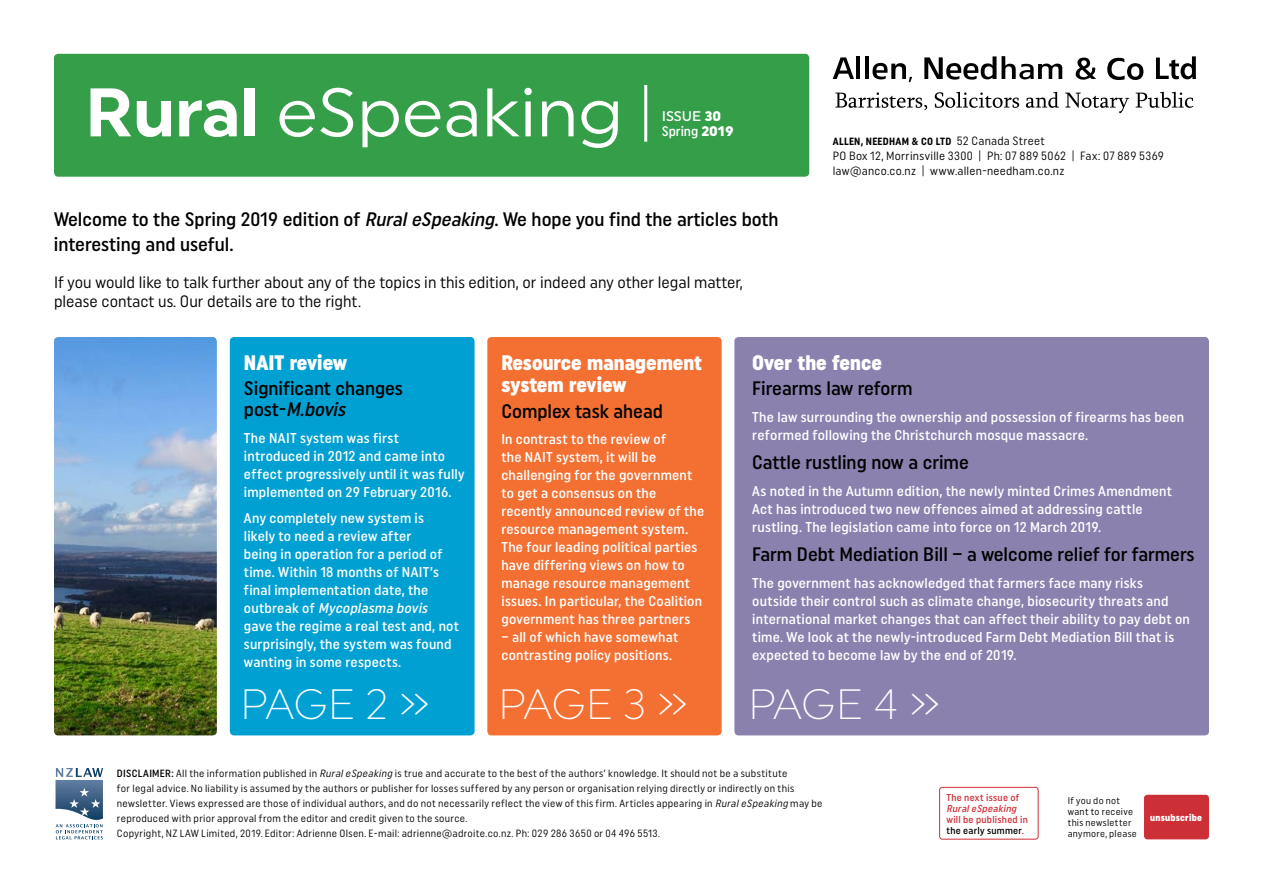
<style>
.page{position:relative;width:1263px;height:893px;background:#fff}
.page>*{position:absolute;margin:0;border:0;box-sizing:border-box;transform-origin:0 0}
.t1{font:68.55px "Uniform";color:#fff}
.t2{font:300 42.3px "Uniform";letter-spacing:-.02em;color:#fff}
.t3{font:900 21px/22.5px "Uniform Condensed";color:#fff}
.t4{font:500 19.5px/25.5px "Uniform Condensed";color:#000}
.t5{font:16.5px/19.5px "Uniform Condensed";color:#000}
.t6{font:500 14.25px/18px "Uniform Condensed";letter-spacing:.015em;color:#fff}
.t7{font:500 13.95px "Uniform Condensed";color:#fff}
.t8{font:500 13.95px "Uniform";color:#fff}
.t9{font:12px/15px "Uniform Condensed";letter-spacing:.02em;color:#000}
.t10{font:10.5px/15px "Uniform Condensed";letter-spacing:.025em;color:#000}
.t11{font:700 10.5px "Uniform Condensed";letter-spacing:.03em;color:#000}
.t12{font:500 10.05px/10.9px "Uniform Condensed";letter-spacing:.03em;color:#cd2f36}
.t13{font:italic 500 10.05px "Uniform Condensed";color:#cd2f36}
.t14{font:9.75px/11.1px "Uniform Condensed";letter-spacing:.03em;color:#000}
.t15{font:900 9.75px "Uniform Condensed";letter-spacing:.025em;color:#fff}
.s1{font-weight:700}
.s2{font-weight:900}
.s3{font-family:"Uniform";font-weight:900}
.s4{font-style:italic}
.s5{font-weight:400;font-size:12px}
.s6{font-weight:500}
.s7{color:#000}
</style>
<div class="page">
<img style="left:54px;top:337px;width:163px;height:398px">
<div style="left:1144px;top:795px;width:65px;height:44px;background:#cd2f36;border-radius:3px"></div>
<div style="left:734px;top:337px;width:475px;height:398px;background:#8a81af;border-radius:4px"></div>
<div style="left:487px;top:337px;width:235px;height:398px;background:#f37032;border-radius:4px"></div>
<div style="left:230px;top:337px;width:245px;height:398px;background:#00a0d2;border-radius:4px"></div>
<svg style="left:55px;top:768px;width:48px;height:71px"></svg>
<div style="left:939px;top:787px;width:99px;height:52px;border:1px solid #cd2f36;border-radius:3px"></div>
<div style="left:54px;top:54px;width:755px;height:123px;background:#349e49;border-radius:4px"></div>
<hr style="left:644px;top:85px;width:3px;height:57px;background:#fff">
<svg style="left:835px;top:92px;width:92px;height:18px"></svg>
<svg style="left:935px;top:92px;width:84px;height:16px"></svg>
<svg style="left:1026px;top:92px;width:33px;height:16px"></svg>
<svg style="left:1065px;top:93px;width:64px;height:20px"></svg>
<svg style="left:1136px;top:92px;width:57px;height:16px"></svg>
<svg style="left:833px;top:57px;width:21px;height:22px"></svg>
<hr style="left:857px;top:56px;width:3px;height:23px;background:#000">
<svg style="left:1076px;top:58px;width:20px;height:22px"></svg>
<svg style="left:1107px;top:58px;width:36px;height:22px"></svg>
<hr style="left:865px;top:56px;width:3px;height:23px;background:#000">
<svg style="left:924px;top:56px;width:138px;height:24px"></svg>
<svg style="left:872px;top:63px;width:40px;height:19px"></svg>
<svg style="left:1156px;top:56px;width:40px;height:23px"></svg>
<h1 class="t1" style="left:85px;top:71px;width:540px"><span class="s1">Rural</span> eSpeaking</h1>
<p class="t8" style="left:662px;top:108px;width:61px">ISSUE <span class="s2">30</span></p>
<p class="t7" style="left:662px;top:123px;width:73px">Spring <span class="s3">2019</span></p>
<h3 class="t4" style="left:54px;top:206px;width:726px">Welcome to the Spring 2019 edition of <span class="s4">RuraleSpeaking</span>. We hope you find the articles both interesting and useful.</h3>
<p class="t5" style="left:54px;top:272px;width:690px">If you would like to talk further about any of the topics in this edition, or indeed any other legal matter, please contact us. Our details are to the right.</p>
<p class="t11" style="left:833px;top:135px;width:214px">ALLEN, NEEDHAM &amp; CO LTD <span class="s5">52 Canada Street</span></p>
<p class="t9" style="left:833px;top:148px;width:333px">PO Box 12, Morrinsville 3300 | Ph: 07 889 5062 | Fax: 07 889 5369 law@anco.co.nz | www.allen-needham.co.nz</p>
<h3 class="t3" style="left:244px;top:351px;width:105px">NAIT review</h3>
<h3 class="t4" style="left:244px;top:377px;width:160px;line-height:21px">Significant changes p ost- <span class="s4">M.bovis</span></h3>
<p class="t6" style="left:244px;top:428px;width:222px">The NAIT system was first introduced in 2012 and came into effect progressively until it was fully implemented on 29 February 2016.</p>
<p class="t6" style="left:244px;top:509px;width:216px">Any completely new system is<br>likely to need a review after<br>being in operation for a period of time. Within 18 months of NAIT’s final implementation date, the<br>o u t b r e a k o f <span class="s4">Mycoplasma bovis </span>gave the regime a real test and, not surprisingly, the system was found wanting in some respects.</p>
<h3 class="t3" style="left:501px;top:351px;width:202px">Resource management system review</h3>
<h3 class="t4" style="left:501px;top:398px;width:163px">Complex task ahead</h3>
<p class="t6" style="left:501px;top:430px;width:204px">In contrast to the review of<br>the NAIT system, it will be challenging for the government to get a consensus on the recently announced review of the resource management system.<br>The four leading political parties have differing views on how to manage resource management issues. In particular, the Coalition government has three partners</p>
<p class="t6" style="left:501px;top:628px;width:178px">– all of which have somewhat contrasting policy positions.</p>
<h2 class="t2" style="left:240px;top:679px;width:191px">PAGE 2 »</h2>
<h2 class="t2" style="left:498px;top:679px;width:191px">PAGE 3 »</h2>
<h3 class="t3" style="left:752px;top:351px;width:131px">Over the fence</h3>
<h3 class="t4" style="left:752px;top:375px;width:162px">Firearms law reform</h3>
<p class="t6" style="left:752px;top:407px;width:433px">The law surrounding the ownership and possession of firearms has been reformed following the Christchurch mosque massacre.</p>
<h3 class="t4" style="left:752px;top:449px;width:218px">Cattle rustling now a crime</h3>
<p class="t6" style="left:752px;top:481px;width:421px">As noted in the Autumn edition, the newly minted Crimes Amendment<br>Act has introduced two new offences aimed at addressing cattle rustling. The legislation came into force on 12 March 2019.</p>
<h3 class="t4" style="left:752px;top:541px;width:444px">Farm Debt Mediation Bill – a welcome relief for farmers</h3>
<p class="t6" style="left:752px;top:573px;width:439px">The government has acknowledged that farmers face many risks outside their control such as climate change, biosecurity threats and international market changes that can affect their ability to pay debt on time. We look at the newly-introduced Farm Debt Mediation Bill that is expected to become law by the end of 2019.</p>
<h2 class="t2" style="left:748px;top:679px;width:194px">PAGE 4 »</h2>
<p class="t10" style="left:117px;top:766px;width:707px"><span class="s6">DISCLAIMER:</span> All the information published in <span class="s4">RuraleSpeaking</span>is true and accurate to the best of the authors’ knowledge. It should not be a substitute<br>for legal advice. No liability is assumed by the authors or publisher for losses suffered by any person or organisation relying directly or indirectly on this newsletter. Views expressed are those of individual authors, and do not necessarily reflect the view of this firm. Articles appearing in <span class="s4">RuraleSpeaking</span> may be reproduced with prior approval from the editor and credit given to the source.<br>Copyright, NZ LAW Limited, 2019. Editor: Adrienne Olsen. E-mail: adrienne@adroite.co.nz. Ph: 029 286 3650 or 04 496 5513.</p>
<p class="t12" style="left:946px;top:791px;width:74px">The next issue of</p>
<p class="t13" style="left:946px;top:802px;width:74px">RuraleSpeaking</p>
<p class="t12" style="left:946px;top:813px;width:83px">will be published in <span class="s7">the early summer</span>.</p>
<p class="t15" style="left:1150px;top:811px;width:53px">unsubscribe</p>
<p class="t14" style="left:1068px;top:795px;width:71px">If you do not want to receive this newsletter anymore, please</p>
</div>
